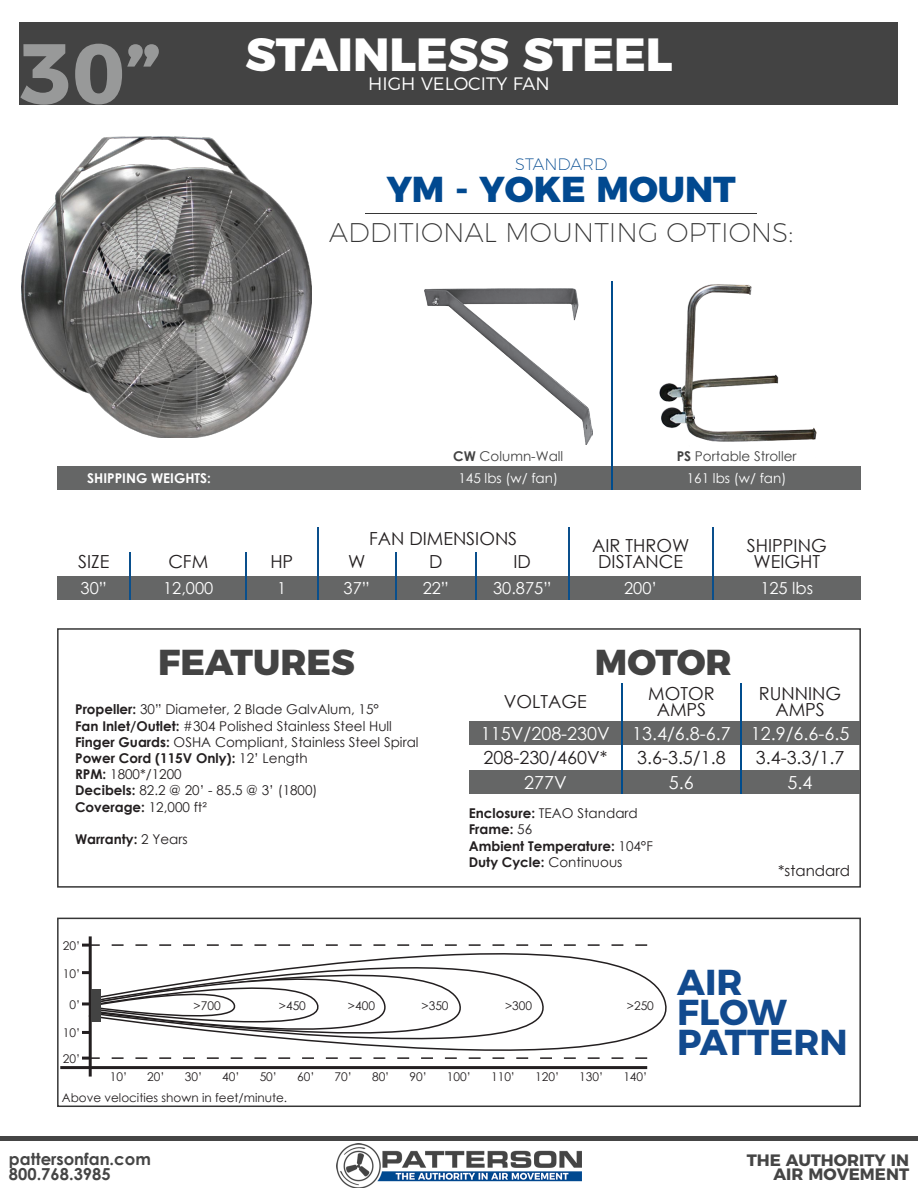
<style>
.page{position:relative;width:918px;height:1188px;background:#fff}
.page>*{position:absolute;margin:0;border:0;box-sizing:border-box;transform-origin:0 0}
.t1{font:700 85.5px "Montserrat";color:#989999}
.t2{font:800 46.5px "Montserrat";color:#fff}
.t3{font:700 36px/30px "Montserrat";color:#124a8e}
.t4{font:800 36px "Montserrat";color:#434343}
.t5{font:800 36px "Montserrat";color:#014990}
.t6{font:200 27px "Montserrat";color:#363636}
.t7{font:18px/16.5px "Century Gothic";color:#231f20;text-align:center}
.t8{font:18px "Century Gothic";color:#fff}
.t9{font:300 18px "Montserrat";color:#fff}
.t10{font:16.5px "Century Gothic";color:#fff}
.t11{font:700 16.5px/15px "Century Gothic";color:#454545}
.t12{font:700 16.5px/13.5px "Montserrat";color:#454545;text-align:right}
.t13{font:200 16.5px "Montserrat";color:#014990}
.t14{font:15px "Century Gothic";color:#231f20}
.t15{font:13.5px/16.2px "Century Gothic";color:#231f20}
.t16{font:700 13.5px/16.2px "Century Gothic";color:#231f20}
.t17{font:13.5px "Century Gothic";color:#434343}
.t18{font:13.5px "Century Gothic";color:#fff}
.t19{font:700 13.5px "Century Gothic";color:#fff}
.t20{font:12px/26px "Century Gothic";color:#231f20}
.s1{font-weight:700}
.s2{font-weight:400}
</style>
<div class="page">
<svg style="left:87px;top:917px;width:614px;height:160px"></svg>
<svg style="left:92px;top:926px;width:479px;height:151px"></svg>
<svg style="left:95px;top:941px;width:388px;height:125px"></svg>
<hr style="left:366px;top:213px;width:391px;height:1px;background:#363636">
<div style="left:57px;top:576px;width:804px;height:24px;background:#656666"></div>
<hr style="left:130px;top:552px;width:1px;height:48px;background:#0a4f8c">
<hr style="left:245px;top:552px;width:2px;height:48px;background:#0a4f8c">
<hr style="left:317px;top:528px;width:1px;height:72px;background:#0a4f8c">
<hr style="left:395px;top:552px;width:2px;height:48px;background:#0a4f8c">
<hr style="left:475px;top:552px;width:2px;height:48px;background:#0a4f8c">
<hr style="left:568px;top:528px;width:2px;height:72px;background:#0a4f8c">
<hr style="left:712px;top:528px;width:2px;height:72px;background:#0a4f8c">
<div style="left:57px;top:628px;width:804px;height:260px;border:2px solid #363636"></div>
<div style="left:469px;top:722px;width:390px;height:23px;background:#656666"></div>
<div style="left:469px;top:770px;width:390px;height:23px;background:#656666"></div>
<hr style="left:621px;top:683px;width:2px;height:110px;background:#004c8d">
<hr style="left:740px;top:683px;width:2px;height:110px;background:#004c8d">
<div style="left:57px;top:918px;width:804px;height:189px;border:2px solid #363636"></div>
<hr style="left:60px;top:1066px;width:587px;height:3px;background:#231f20">
<svg style="left:82px;top:944px;width:565px;height:116px"></svg>
<hr style="left:89px;top:936px;width:3px;height:141px;background:#231f20">
<div style="left:92px;top:989px;width:9px;height:32px;background:#434343"></div>
<div style="left:20px;top:22px;width:878px;height:83px;background:#434343"></div>
<div style="left:0;top:1136px;width:918px;height:5px;background:#454545"></div>
<img style="left:337px;top:1144px;width:244px;height:44px">
<div style="left:57px;top:467px;width:804px;height:23px;background:#656666"></div>
<hr style="left:612px;top:282px;width:1px;height:208px;background:#004c8d">
<img style="left:659px;top:284px;width:158px;height:158px">
<img style="left:424px;top:289px;width:168px;height:156px">
<img style="left:21px;top:137px;width:290px;height:301px">
<h1 class="t1" style="left:20px;top:3px;width:144px">30”</h1>
<h2 class="t2" style="left:245px;top:15px;width:429px">STAINLESS STEEL</h2>
<h3 class="t9" style="left:368px;top:70px;width:183px">HIGH VELOCITY FAN</h3>
<p class="t13" style="left:515px;top:152px;width:94px">STANDARD</p>
<h3 class="t5" style="left:387px;top:159px;width:351px">YM - YOKE MOUNT</h3>
<h3 class="t6" style="left:329px;top:211px;width:466px">ADDITIONAL MOUNTING OPTIONS:</h3>
<p class="t19" style="left:87px;top:468px;width:125px">SHIPPING WEIGHTS:</p>
<p class="t17" style="left:453px;top:446px;width:112px"><span class="s1">CW</span> Column-Wall</p>
<p class="t17" style="left:677px;top:446px;width:121px"><span class="s1">PS</span> Portable Stroller</p>
<p class="t18" style="left:458px;top:469px;width:101px">145 lbs (w/ fan)</p>
<p class="t18" style="left:687px;top:469px;width:101px">161 lbs (w/ fan)</p>
<h3 class="t7" style="left:369px;top:530px;width:150px">FAN DIMENSIONS</h3>
<h3 class="t7" style="left:78px;top:553px;width:33px">SIZE</h3>
<h3 class="t7" style="left:168px;top:553px;width:41px">CFM</h3>
<h3 class="t7" style="left:270px;top:553px;width:24px">HP</h3>
<h3 class="t7" style="left:348px;top:553px;width:19px">W</h3>
<h3 class="t7" style="left:429px;top:553px;width:15px">D</h3>
<h3 class="t7" style="left:513px;top:553px;width:19px">ID</h3>
<h3 class="t7" style="left:592px;top:537px;width:99px">AIR THROW<br>DISTANCE</h3>
<h3 class="t7" style="left:747px;top:537px;width:81px">SHIPPING<br>WEIGHT</h3>
<p class="t10" style="left:81px;top:576px;width:28px">30”</p>
<p class="t10" style="left:163px;top:576px;width:52px">12,000</p>
<p class="t10" style="left:277px;top:576px;width:11px">1</p>
<p class="t10" style="left:344px;top:576px;width:28px">37”</p>
<p class="t10" style="left:423px;top:576px;width:28px">22”</p>
<p class="t10" style="left:493px;top:576px;width:60px">30.875”</p>
<p class="t10" style="left:624px;top:576px;width:35px">200’</p>
<p class="t10" style="left:760px;top:576px;width:54px">125 lbs</p>
<h3 class="t4" style="left:158px;top:632px;width:198px">FEATURES</h3>
<h3 class="t4" style="left:595px;top:632px;width:138px">MOTOR</h3>
<p class="t15" style="left:75px;top:701px;width:345px"><span class="s1">Propeller:</span> 30” Diameter, 2 Blade GalvAlum, 15°<br><span class="s1">Fan Inlet/Outlet:</span> #304 Polished Stainless Steel Hull <span class="s1">Finger Guards:</span> OSHA Compliant, Stainless Steel Spiral <span class="s1">Power Cord (115V Only):</span> 12’ Length<br><span class="s1">RPM:</span> 1800*/1200<br><span class="s1">Decibels:</span> 82.2 @ 20’ - 85.5 @ 3’ (1800)<br><span class="s1">Coverage:</span> 12,000 ft²</p>
<p class="t16" style="left:75px;top:830px;width:114px">Warranty: <span class="s2">2 Years</span></p>
<h3 class="t7" style="left:759px;top:685px;width:84px">RUNNING<br>AMPS</h3>
<h3 class="t7" style="left:648px;top:685px;width:68px">MOTOR<br>AMPS</h3>
<h3 class="t7" style="left:504px;top:693px;width:84px">VOLTAGE</h3>
<h3 class="t8" style="left:481px;top:721px;width:130px">115V/208-230V</h3>
<h3 class="t7" style="left:483px;top:749px;width:125px">208-230/460V*</h3>
<h3 class="t8" style="left:632px;top:721px;width:219px">13.4/6.8-6.7 12.9/6.6-6.5</h3>
<h3 class="t7" style="left:637px;top:749px;width:90px">3.6-3.5/1.8</h3>
<h3 class="t7" style="left:756px;top:749px;width:90px">3.4-3.3/1.7</h3>
<h3 class="t8" style="left:524px;top:770px;width:44px">277V</h3>
<h3 class="t8" style="left:669px;top:770px;width:26px">5.6</h3>
<h3 class="t8" style="left:788px;top:770px;width:26px">5.4</h3>
<p class="t16" style="left:469px;top:805px;width:186px">Enclosure: <span class="s2">TEAO Standard<br></span>Frame: <span class="s2">56<br></span>Ambient Temperature: <span class="s2">104°F<br></span>Duty Cycle: <span class="s2">Continuous</span></p>
<p class="t14" style="left:778px;top:860px;width:73px">*standard</p>
<p class="t20" style="left:63px;top:932px;width:19px">20’</p>
<p class="t20" style="left:63px;top:960px;width:19px">10’</p>
<p class="t20" style="left:70px;top:991px;width:12px">0’</p>
<p class="t20" style="left:63px;top:1019px;width:19px">10’<br>20’</p>
<p class="t20" style="left:194px;top:992px;width:29px">&gt;700</p>
<p class="t20" style="left:279px;top:992px;width:29px">&gt;450</p>
<p class="t20" style="left:348px;top:992px;width:29px">&gt;400</p>
<p class="t20" style="left:421px;top:992px;width:29px">&gt;350</p>
<p class="t20" style="left:505px;top:992px;width:29px">&gt;300</p>
<p class="t20" style="left:627px;top:992px;width:29px">&gt;250</p>
<p class="t20" style="left:110px;top:1064px;width:19px">10’</p>
<p class="t20" style="left:147px;top:1064px;width:19px">20’</p>
<p class="t20" style="left:185px;top:1064px;width:19px">30’</p>
<p class="t20" style="left:222px;top:1064px;width:19px">40’</p>
<p class="t20" style="left:260px;top:1064px;width:19px">50’</p>
<p class="t20" style="left:297px;top:1064px;width:19px">60’</p>
<p class="t20" style="left:335px;top:1064px;width:19px">70’</p>
<p class="t20" style="left:372px;top:1064px;width:19px">80’</p>
<p class="t20" style="left:409px;top:1064px;width:19px">90’</p>
<p class="t20" style="left:447px;top:1064px;width:26px">100’</p>
<p class="t20" style="left:491px;top:1064px;width:26px">110’</p>
<p class="t20" style="left:535px;top:1064px;width:26px">120’</p>
<p class="t20" style="left:579px;top:1064px;width:26px">130’</p>
<p class="t20" style="left:623px;top:1064px;width:26px">140’</p>
<p class="t20" style="left:62px;top:1085px;width:227px">Above velocities shown in feet/minute.</p>
<p class="t11" style="left:9px;top:1151px;width:143px">pattersonfan.com<br>800.768.3985</p>
<h3 class="t3" style="left:677px;top:964px;width:172px">AIR<br>FLOW<br>PATTERN</h3>
<p class="t12" style="left:747px;top:1152px;width:164px">THE AUTHORITY IN<br>AIR MOVEMENT</p>
</div>
